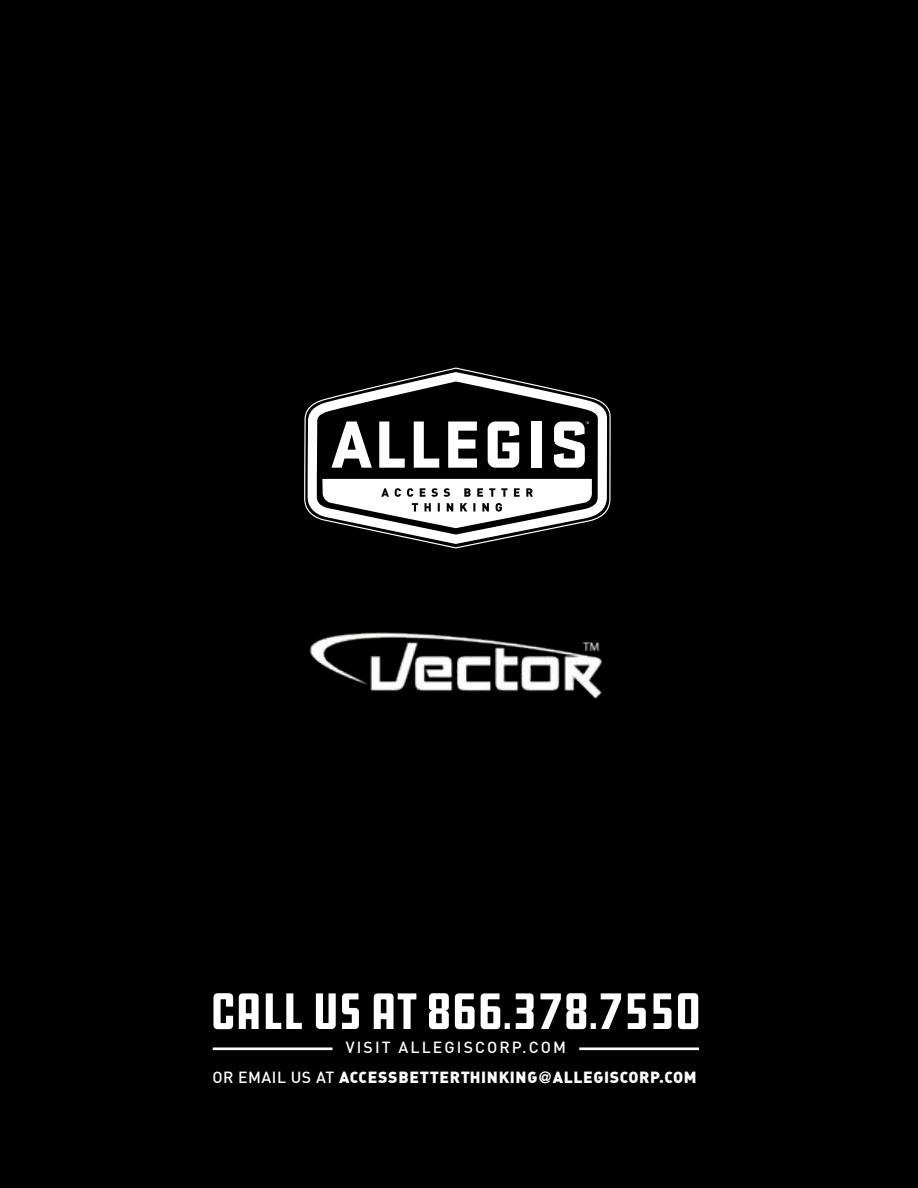
<style>
.page{position:relative;width:918px;height:1188px;background:#000}
.page>*{position:absolute;margin:0;border:0;box-sizing:border-box;transform-origin:0 0}
.t1{font:condensed 52.8px "DDC Hardware";letter-spacing:-.015em;color:#fff}
.t2{font:15.9px "DIN Black Alternate";letter-spacing:.04em;color:#fff}
.t3{font:500 15.9px "DIN";letter-spacing:.13em;color:#fff}
.s1{font-size:35.1px}
.s2{font-family:"DIN";font-weight:500}
.s3{font-family:"Helvetica Neue";font-weight:700}
</style>
<div class="page">
<img style="left:310px;top:632px;width:292px;height:67px">
<svg style="left:304px;top:368px;width:307px;height:181px"></svg>
<svg style="left:308px;top:372px;width:299px;height:172px"></svg>
<svg style="left:322px;top:479px;width:270px;height:49px"></svg>
<svg style="left:554px;top:421px;width:35px;height:47px"></svg>
<hr style="left:213px;top:1047px;width:120px;height:3px;background:#fff">
<hr style="left:579px;top:1047px;width:120px;height:3px;background:#fff">
<h1 class="t1" style="left:210px;top:979px;width:493px">CALL us AT 866<span class="s1">.</span>378<span class="s1">.</span>7550</h1>
<p class="t3" style="left:346px;top:1038px;width:222px">VISIT ALLEGISCORP.COM</p>
<p class="t2" style="left:212px;top:1067px;width:486px"><span class="s2">OR EMAIL US AT</span> ACCESSBETTERTHINKING<span class="s3">@</span>ALLEGISCORP.COM</p>
</div>
